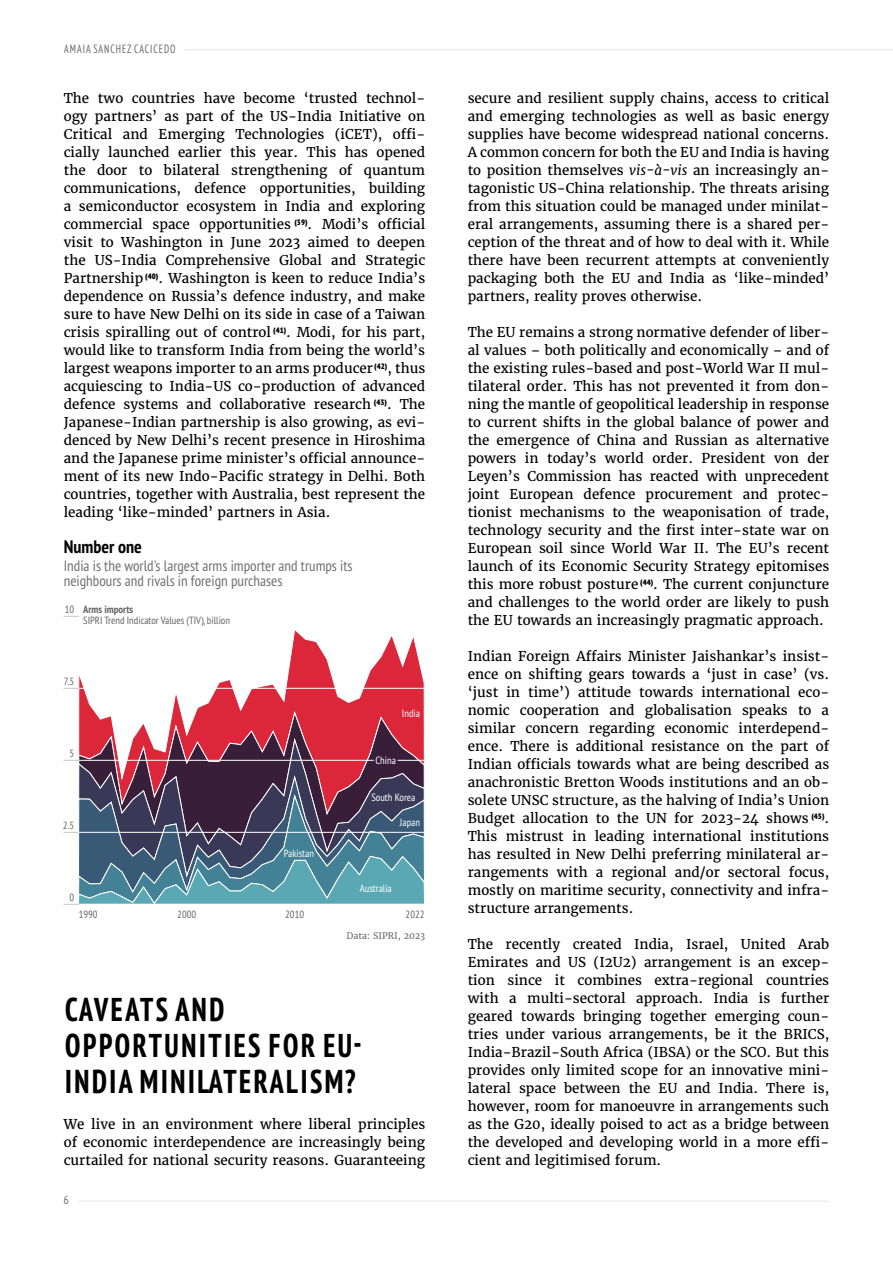
<style>
.page{position:relative;width:893px;height:1263px;background:#fff}
.page>*{position:absolute;margin:0;border:0;box-sizing:border-box;transform-origin:0 0}
._4_1_header{font:700 condensed 33px/36px "PT Sans Pro";letter-spacing:.08em;color:#000}
._7_1_figure_title{font:700 condensed 18px "PT Sans Pro";color:#000}
._7_2_figure_subtitle{font:condensed 15px/15px "PT Sans Pro";color:#706f6f}
.t1{font:condensed 15px "PT Sans Pro";color:#646363}
._4_body{font:13.5px/18px "Merriweather";color:#000;text-align:justify}
.t2{font:condensed 12px "PT Sans Pro";letter-spacing:.08em;color:#706f6f}
.t3{font:condensed 12px "PT Sans Pro";color:#706f6f}
.t4{font:condensed 10.5px/10.5px "PT Sans Pro";color:#646363}
.t5{font:condensed 10.5px "PT Sans Pro";color:#fff}
._7_3_figure_source{font:9px "Merriweather";color:#706f6f}
.s1{font-weight:700}
.s2{font-style:italic}
</style>
<div class="page">
<hr style="left:64px;top:1200px;width:765px;height:2px;background:#ededed">
<hr style="left:64px;top:49px;width:829px;height:2px;background:#ededed">
<div style="left:64px;top:1193px;width:15px;height:13px;background:#fff"></div>
<div style="left:55px;top:34px;width:129px;height:30px;background:#fff"></div>
<svg style="left:77px;top:630px;width:348px;height:81px"></svg>
<svg style="left:78px;top:711px;width:347px;height:21px"></svg>
<hr style="left:64px;top:688px;width:361px;height:1px;background:#fff">
<svg style="left:64px;top:688px;width:15px;height:1px"></svg>
<svg style="left:64px;top:616px;width:15px;height:1px"></svg>
<svg style="left:64px;top:732px;width:361px;height:173px;background:#6c657a"></svg>
<p class="t2" style="left:64px;top:41px;width:113px">AMAIA SANCHEZ CACICEDO</p>
<p class="_4_body" style="left:64px;top:89px;width:363px">The two countries have become ‘trusted technol&shy;ogy partners’ as part of the US-India Initiative on Critical and Emerging Technologies (iCET), offi&shy;cially launched earlier this year. This has opened the door to bilateral strengthening of quantum communications, defence opportunities, building a semiconductor ecosystem in India and exploring commercial space opportunities <sup>(39)</sup>. Modi’s official visit to Washington in June 2023 aimed to deepen the US-India Comprehensive Global and Strategic Partnership <sup>(40)</sup>. Washington is keen to reduce India’s dependence on Russia’s defence industry, and make sure to have New Delhi on its side in case of a Taiwan crisis spiralling out of control <sup>(41)</sup>. Modi, for his part, would like to transform India from being the world’s largest weapons importer to an arms producer <sup>(42)</sup>, thus acquiescing to India-US co-production of advanced defence systems and collaborative research <sup>(43)</sup>. The Japanese-Indian partnership is also growing, as evi&shy;denced by New Delhi’s recent presence in Hiroshima and the Japanese prime minister’s official announce&shy;ment of its new Indo-Pacific strategy in Delhi. Both countries, together with Australia, best represent the leading ‘like-minded’ partners in Asia.</p>
<p class="_7_1_figure_title" style="left:64px;top:535px;width:80px">Number one</p>
<p class="_7_2_figure_subtitle" style="left:64px;top:558px;width:290px">India is the world's largest arms importer and trumps its neighbours and rivals in foreign purchases</p>
<p class="t1" style="left:64px;top:561px;width:275px">trumps its neighbours and rivals in foreign purchases</p>
<p class="t4" style="left:83px;top:604px;width:148px;text-indent:-18px">10 <span class="s1">Arms imports<br></span>SIPRI Trend Indicator Values (TIV), billion</p>
<p class="t4" style="left:64px;top:676px;width:12px">7.5</p>
<p class="t4" style="left:70px;top:748px;width:6px">5</p>
<p class="t4" style="left:63px;top:820px;width:13px">2.5</p>
<p class="t4" style="left:70px;top:892px;width:6px">0</p>
<p class="t5" style="left:284px;top:846px;width:32px">Pakistan</p>
<p class="t5" style="left:402px;top:706px;width:20px">India</p>
<p class="t5" style="left:375px;top:753px;width:22px">China</p>
<p class="t5" style="left:371px;top:791px;width:46px">South Korea</p>
<p class="t5" style="left:400px;top:815px;width:22px">Japan</p>
<p class="t5" style="left:360px;top:881px;width:33px">Australia</p>
<p class="t4" style="left:79px;top:909px;width:20px">1990</p>
<p class="t4" style="left:177px;top:909px;width:20px">2000</p>
<p class="t4" style="left:285px;top:909px;width:20px">2010</p>
<p class="t4" style="left:406px;top:909px;width:20px">2022</p>
<p class="_7_3_figure_source" style="left:347px;top:930px;width:80px">Data: SIPRI, 2023</p>
<p class="_4_1_header" style="left:65px;top:991px;width:298px">CAVEATS AND<br>OPPORTUNITIES FOR EU-<br>INDIA MINILATERALISM?</p>
<p class="_4_body" style="left:64px;top:1115px;width:363px">We live in an environment where liberal principles of economic interdependence are increasingly being curtailed for national security reasons. Guaranteeing</p>
<p class="t3" style="left:64px;top:1192px;width:7px">6</p>
<p class="_4_body" style="left:468px;top:89px;width:363px">secure and resilient supply chains, access to critical and emerging technologies as well as basic energy supplies have become widespread national concerns.<br>A common concern for both the EU and India is having to position themselves <span class="s2">vis-à-vis</span> an increasingly an&shy;tagonistic US-China relationship. The threats arising from this situation could be managed under minilat&shy;eral arrangements, assuming there is a shared per&shy;ception of the threat and of how to deal with it. While there have been recurrent attempts at conveniently packaging both the EU and India as ‘like-minded’ partners, reality proves otherwise.</p>
<p class="_4_body" style="left:468px;top:323px;width:363px">The EU remains a strong normative defender of liber&shy;al values – both politically and economically – and of the existing rules-based and post-World War II mul&shy;tilateral order. This has not prevented it from don&shy;ning the mantle of geopolitical leadership in response to current shifts in the global balance of power and the emergence of China and Russian as alternative powers in today’s world order. President von der Leyen’s Commission has reacted with unprecedent joint European defence procurement and protec&shy;tionist mechanisms to the weaponisation of trade, technology security and the first inter-state war on European soil since World War II. The EU’s recent launch of its Economic Security Strategy epitomises this more robust posture <sup>(44)</sup>. The current conjuncture and challenges to the world order are likely to push the EU towards an increasingly pragmatic approach.</p>
<p class="_4_body" style="left:468px;top:647px;width:363px">Indian Foreign Affairs Minister Jaishankar’s insist&shy;ence on shifting gears towards a ‘just in case’ (vs. ‘just in time’) attitude towards international eco&shy;nomic cooperation and globalisation speaks to a similar concern regarding economic interdepend&shy;ence. There is additional resistance on the part of Indian officials towards what are being described as anachronistic Bretton Woods institutions and an ob&shy;solete UNSC structure, as the halving of India’s Union Budget allocation to the UN for 2023-24 shows <sup>(45)</sup>.<br>This mistrust in leading international institutions has resulted in New Delhi preferring minilateral ar&shy;rangements with a regional and/or sectoral focus, mostly on maritime security, connectivity and infra&shy;structure arrangements.</p>
<p class="_4_body" style="left:468px;top:935px;width:363px">The recently created India, Israel, United Arab Emirates and US (I2U2) arrangement is an excep&shy;tion since it combines extra-regional countries with a multi-sectoral approach. India is further geared towards bringing together emerging coun&shy;tries under various arrangements, be it the BRICS, India-Brazil-South Africa (IBSA) or the SCO. But this provides only limited scope for an innovative mini&shy;lateral space between the EU and India. There is, however, room for manoeuvre in arrangements such as the G20, ideally poised to act as a bridge between the developed and developing world in a more effi&shy;cient and legitimised forum.</p>
</div>
